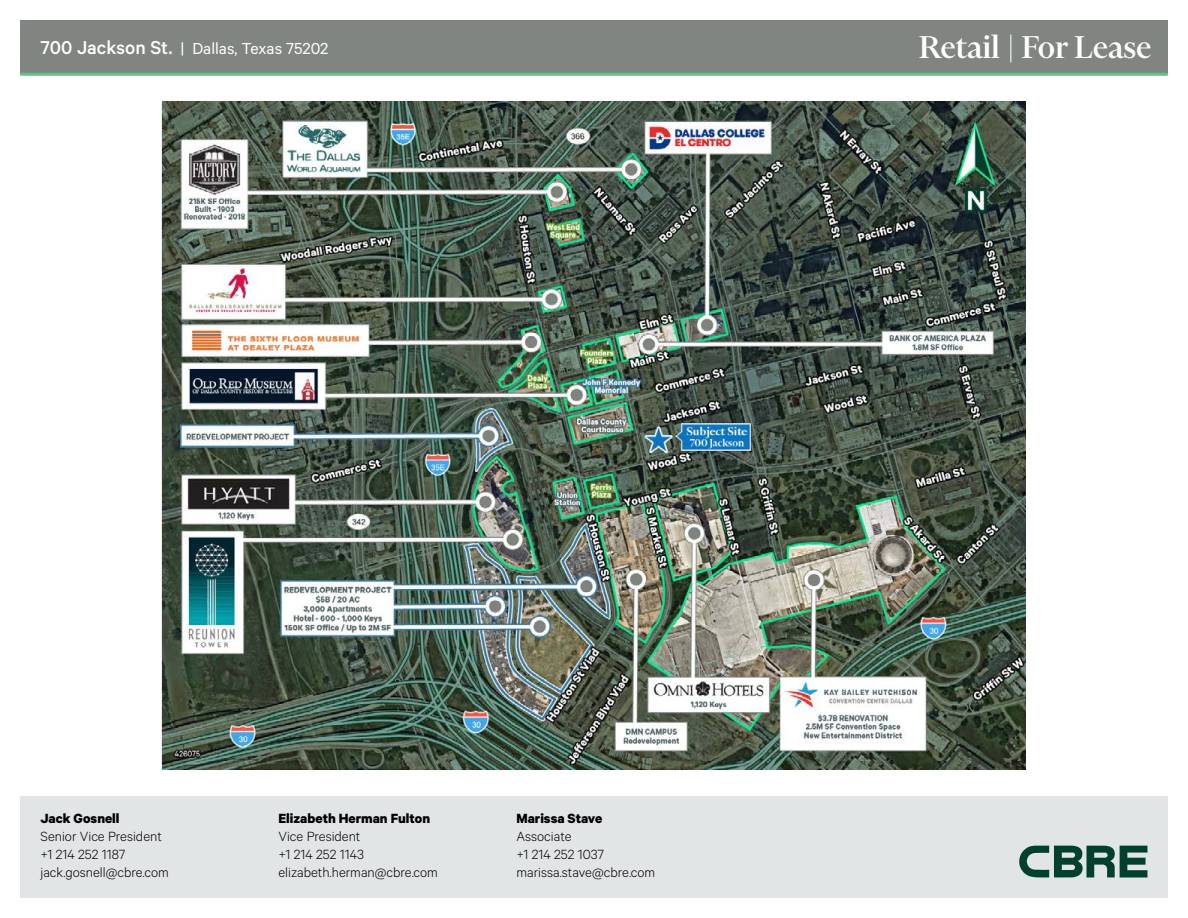
<style>
.page{position:relative;width:1188px;height:918px;background:#fff}
.page>*{position:absolute;margin:0;border:0;box-sizing:border-box;transform-origin:0 0}
.t1{font:500 36px "Financier Display";color:#fff}
.t2{font:18px "Calibre";color:#fff}
.t3{font:300 15px/18px "Calibre";color:#000}
.t4{font:700 15px "Calibre";color:#000}
.s1{font-weight:500;font-size:21px}
</style>
<div class="page">
<img style="left:162px;top:101px;width:864px;height:669px">
<div style="left:20px;top:20px;width:1148px;height:54px;background:#808581"></div>
<hr style="left:20px;top:73px;width:1148px;height:3px;background:#62c084">
<div style="left:20px;top:796px;width:1148px;height:102px;background:#e2e5e6"></div>
<svg style="left:1019px;top:846px;width:129px;height:31px"></svg>
<p class="t2" style="left:40px;top:38px;width:290px"><span class="s1">700 Jackson St.</span> | Dallas, Texas 75202</p>
<h1 class="t1" style="left:919px;top:28px;width:234px">Retail | For Lease</h1>
<p class="t4" style="left:40px;top:809px;width:81px">Jack Gosnell</p>
<p class="t3" style="left:40px;top:827px;width:130px">Senior Vice President +1 214 252 1187 jack.gosnell@cbre.com</p>
<p class="t4" style="left:278px;top:809px;width:153px">Elizabeth Herman Fulton</p>
<p class="t3" style="left:278px;top:827px;width:161px">Vice President<br>+1 214 252 1143 elizabeth.herman@cbre.com</p>
<p class="t4" style="left:516px;top:809px;width:87px">Marissa Stave</p>
<p class="t3" style="left:516px;top:827px;width:140px">Associate<br>+1 214 252 1037 marissa.stave@cbre.com</p>
</div>
